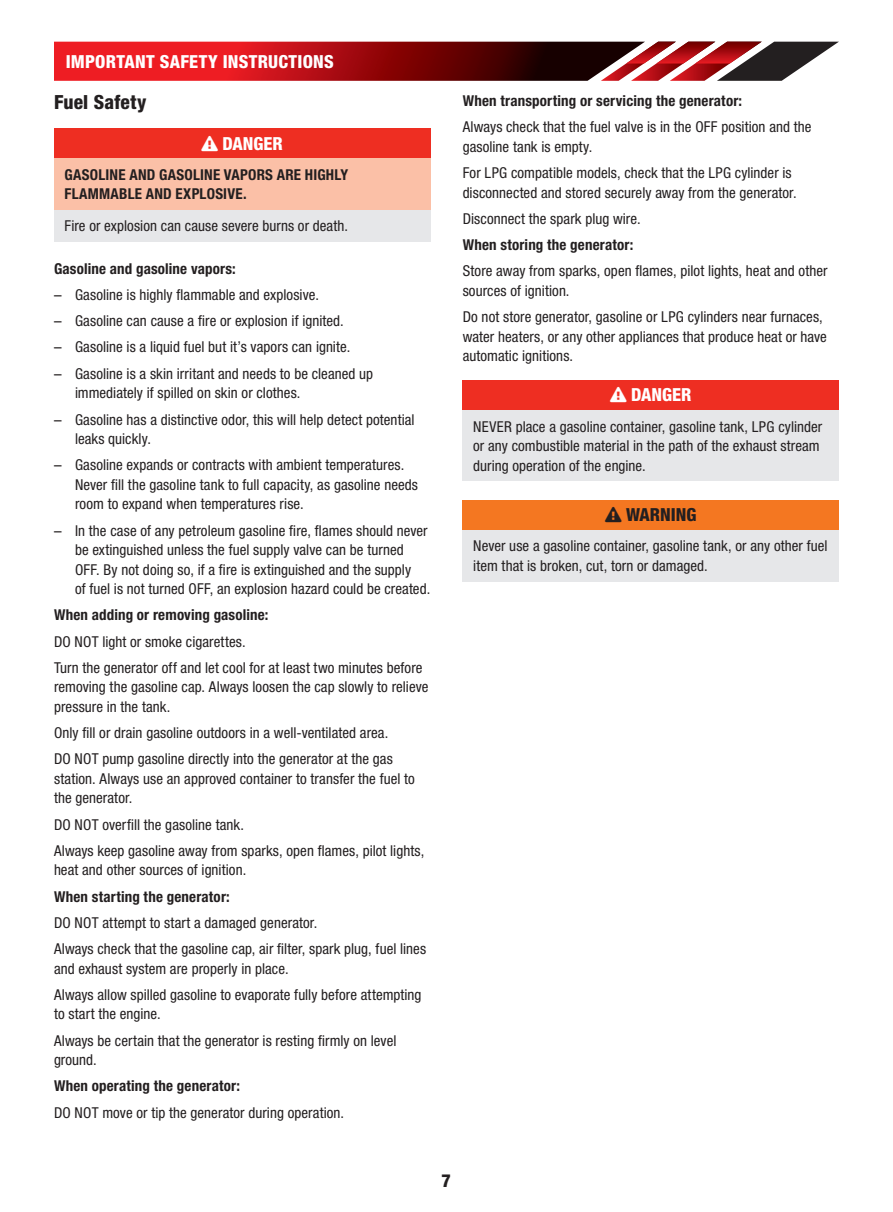
<style>
.page{position:relative;width:893px;height:1212px;background:#fff}
.page>*{position:absolute;margin:0;border:0;box-sizing:border-box;transform-origin:0 0}
.t1{font:800 condensed 19.5px "Helvetica Neue LT Std";letter-spacing:.01em;color:#231f20}
.t2{font:800 condensed 18px "Helvetica Neue LT Std";color:#fff}
.t3{font:800 condensed 18px "Helvetica Neue LT Std";color:#231f20}
.t4{font:condensed 15px/19.5px "Helvetica Neue LT Std";letter-spacing:.005em;color:#231f20}
.t5{font:700 condensed 15px/19.5px "Helvetica Neue LT Std";letter-spacing:.01em;color:#231f20}
.s1{font-stretch:normal}
</style>
<div class="page">
<svg style="left:54px;top:42px;width:785px;height:39px;background:#9c272b"></svg>
<div style="left:54px;top:128px;width:376px;height:31px;background:#ee2e22"></div>
<div style="left:54px;top:159px;width:376px;height:51px;background:#fbc0a7"></div>
<div style="left:54px;top:210px;width:376px;height:31px;background:#e6e7e9"></div>
<div style="left:463px;top:380px;width:376px;height:30px;background:#ee2e22"></div>
<div style="left:463px;top:410px;width:376px;height:71px;background:#e6e7e9"></div>
<div style="left:463px;top:500px;width:376px;height:30px;background:#f47721"></div>
<div style="left:463px;top:530px;width:376px;height:51px;background:#e6e7e9"></div>
<p class="t2" style="left:66px;top:51px;width:17px">IMPORTANT</p>
<p class="t2" style="left:160px;top:51px;width:40px">SAFETY</p>
<p class="t2" style="left:223px;top:51px;width:16px">INSTRUCTIONS</p>
<h1 class="t1" style="left:54px;top:90px;width:94px">FUEL SAFETY</h1>
<p class="t2" style="left:201px;top:132px;width:83px">❑ DANGER</p>
<p class="t5" style="left:64px;top:164px;width:285px">GASOLINE AND GASOLINE VAPORS ARE HIGHLY<br>FLAMMABLE AND EXPLOSIVE.</p>
<p class="t4" style="left:64px;top:216px;width:285px">Fire or explosion can cause severe burns or death.</p>
<p class="t5" style="left:54px;top:258px;width:183px">Gasoline and gasoline vapors:</p>
<p class="t4" style="left:54px;top:285px;width:266px"><span class="s1">–</span> Gasoline is highly flammable and explosive.</p>
<p class="t4" style="left:54px;top:311px;width:291px"><span class="s1">–</span> Gasoline can cause a fire or explosion if ignited.</p>
<p class="t4" style="left:54px;top:337px;width:298px"><span class="s1">–</span> Gasoline is a liquid fuel but it’s vapors can ignite.</p>
<p class="t4" style="left:75px;top:364px;width:300px;text-indent:-21px"><span class="s1">–</span> Gasoline is a skin irritant and needs to be cleaned up immediately if spilled on skin or clothes.</p>
<p class="t4" style="left:75px;top:409px;width:341px;text-indent:-21px"><span class="s1">–</span> Gasoline has a distinctive odor, this will help detect potential leaks quickly.</p>
<p class="t4" style="left:75px;top:455px;width:344px;text-indent:-21px"><span class="s1">–</span> Gasoline expands or contracts with ambient temperatures.<br>Never fill the gasoline tank to full capacity, as gasoline needs room to expand when temperatures rise.</p>
<p class="t4" style="left:75px;top:520px;width:357px;text-indent:-21px"><span class="s1">–</span> In the case of any petroleum gasoline fire, flames should never be extinguished unless the fuel supply valve can be turned OFF. By not doing so, if a fire is extinguished and the supply<br>of fuel is not turned OFF, an explosion hazard could be created.</p>
<p class="t5" style="left:54px;top:605px;width:216px">When adding or removing gasoline:</p>
<p class="t4" style="left:54px;top:628px;width:370px;line-height:26.2px">DO NOT light or smoke cigarettes.<br>Turn the generator off and let cool for at least two minutes before</p>
<p class="t4" style="left:54px;top:677px;width:376px">removing the gasoline cap. Always loosen the cap slowly to relieve pressure in the tank.</p>
<p class="t4" style="left:54px;top:719px;width:340px;line-height:26.2px">Only fill or drain gasoline outdoors in a well-ventilated area.<br>DO NOT pump gasoline directly into the generator at the gas</p>
<p class="t4" style="left:54px;top:769px;width:362px">station. Always use an approved container to transfer the fuel to the generator.</p>
<p class="t4" style="left:54px;top:811px;width:372px;line-height:26.2px">DO NOT overfill the gasoline tank.<br>Always keep gasoline away from sparks, open flames, pilot lights,</p>
<p class="t4" style="left:54px;top:860px;width:194px">heat and other sources of ignition.</p>
<p class="t5" style="left:54px;top:886px;width:177px">When starting the generator:</p>
<p class="t4" style="left:54px;top:909px;width:374px;line-height:26.2px">DO NOT attempt to start a damaged generator.<br>Always check that the gasoline cap, air filter, spark plug, fuel lines</p>
<p class="t4" style="left:54px;top:955px;width:369px;line-height:26.2px">and exhaust system are properly in place.<br>Always allow spilled gasoline to evaporate fully before attempting</p>
<p class="t4" style="left:54px;top:1001px;width:344px;line-height:26.2px">to start the engine.<br>Always be certain that the generator is resting firmly on level</p>
<p class="t4" style="left:54px;top:1050px;width:44px">ground.</p>
<p class="t5" style="left:54px;top:1076px;width:187px">When operating the generator:</p>
<p class="t4" style="left:54px;top:1102px;width:292px">DO NOT move or tip the generator during operation.</p>
<p class="t5" style="left:463px;top:91px;width:281px">When transporting or servicing the generator:</p>
<p class="t4" style="left:463px;top:117px;width:350px">Always check that the fuel valve is in the OFF position and the gasoline tank is empty.</p>
<p class="t4" style="left:463px;top:163px;width:335px">For LPG compatible models, check that the LPG cylinder is disconnected and stored securely away from the generator.</p>
<p class="t4" style="left:463px;top:209px;width:180px">Disconnect the spark plug wire.</p>
<p class="t5" style="left:463px;top:235px;width:172px">When storing the generator:</p>
<p class="t4" style="left:463px;top:261px;width:366px">Store away from sparks, open flames, pilot lights, heat and other sources of ignition.</p>
<p class="t4" style="left:463px;top:307px;width:366px">Do not store generator, gasoline or LPG cylinders near furnaces, water heaters, or any other appliances that produce heat or have automatic ignitions.</p>
<p class="t2" style="left:610px;top:384px;width:83px">❑ DANGER</p>
<p class="t4" style="left:473px;top:416px;width:350px">NEVER place a gasoline container, gasoline tank, LPG cylinder or any combustible material in the path of the exhaust stream during operation of the engine.</p>
<p class="t3" style="left:605px;top:504px;width:93px">❑ WARNING</p>
<p class="t4" style="left:473px;top:536px;width:356px">Never use a gasoline container, gasoline tank, or any other fuel item that is broken, cut, torn or damaged.</p>
<p class="t3" style="left:442px;top:1169px;width:11px">7</p>
</div>
